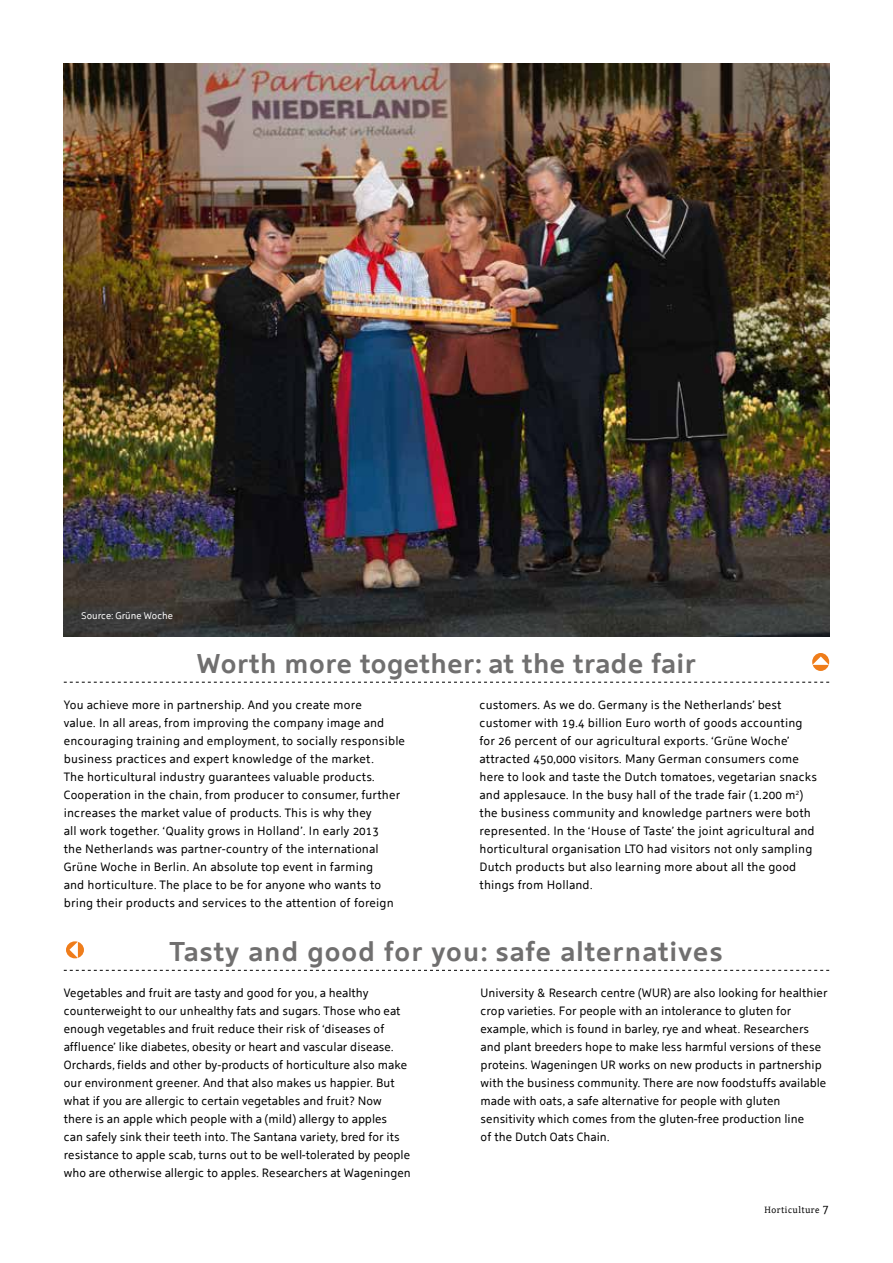
<style>
.page{position:relative;width:893px;height:1263px;background:#fff}
.page>*{position:absolute;margin:0;border:0;box-sizing:border-box;transform-origin:0 0}
.t1{font:700 27px "Holland Sans";letter-spacing:-.005em;color:#706f6f}
.t2{font:12px/18px "Holland Sans";letter-spacing:-.005em;color:#000}
.t3{font:9.75px "Holland Sans";letter-spacing:-.01em;color:#fff}
.t4{font:9px "Holland Serif";letter-spacing:.04em;color:#000}
.s1{font-size:12px}
</style>
<div class="page">
<img style="left:64px;top:64px;width:765px;height:573px">
<svg style="left:64px;top:970px;width:765px;height:1px"></svg>
<svg style="left:64px;top:682px;width:765px;height:1px"></svg>
<div style="left:812px;top:653px;width:17px;height:18px;background:#ef7d1b;border-radius:50%"></div>
<svg style="left:812px;top:656px;width:17px;height:9px"></svg>
<div style="left:66px;top:941px;width:18px;height:17px;background:#ef7d1b;border-radius:50%"></div>
<svg style="left:69px;top:942px;width:9px;height:16px"></svg>
<p class="t3" style="left:81px;top:608px;width:93px">Source: Grüne Woche</p>
<h1 class="t1" style="left:197px;top:641px;width:501px">Worth more together: at the trade fair</h1>
<p class="t2" style="left:480px;top:694px;width:339px">customers. As we do. Germany is the Netherlands’ best customer with 19.4 billion Euro worth of goods accounting for 26 percent of our agricultural exports. ‘Grüne Woche’ attracted 450,000 visitors. Many German consumers come here to look and taste the Dutch tomatoes, vegetarian snacks and applesauce. In the busy hall of the trade fair (1.200 m<sup>2</sup>) the business community and knowledge partners were both represented. In the ‘House of Taste’ the joint agricultural and horticultural organisation LTO had visitors not only sampling Dutch products but also learning more about all the good things from Holland.</p>
<p class="t2" style="left:64px;top:694px;width:343px">You achieve more in partnership. And you create more<br>value. In all areas, from improving the company image and encouraging training and employment, to socially responsible business practices and expert knowledge of the market.<br>The horticultural industry guarantees valuable products.<br>Cooperation in the chain, from producer to consumer, further increases the market value of products. This is why they<br>all work together. ‘Quality grows in Holland’. In early 2013<br>the Netherlands was partner-country of the international Grüne Woche in Berlin. An absolute top event in farming<br>and horticulture. The place to be for anyone who wants to bring their products and services to the attention of foreign</p>
<h1 class="t1" style="left:170px;top:929px;width:555px">Tasty and good for you: safe alternatives</h1>
<p class="t2" style="left:64px;top:982px;width:349px">Vegetables and fruit are tasty and good for you, a healthy counterweight to our unhealthy fats and sugars. Those who eat enough vegetables and fruit reduce their risk of ‘diseases of affluence’ like diabetes, obesity or heart and vascular disease.<br>Orchards, fields and other by-products of horticulture also make our environment greener. And that also makes us happier. But what if you are allergic to certain vegetables and fruit? Now there is an apple which people with a (mild) allergy to apples<br>can safely sink their teeth into. The Santana variety, bred for its resistance to apple scab, turns out to be well-tolerated by people who are otherwise allergic to apples. Researchers at Wageningen</p>
<p class="t2" style="left:481px;top:982px;width:348px">University &amp; Research centre (WUR) are also looking for healthier crop varieties. For people with an intolerance to gluten for example, which is found in barley, rye and wheat. Researchers and plant breeders hope to make less harmful versions of these proteins. Wageningen UR works on new products in partnership with the business community. There are now foodstuffs available made with oats, a safe alternative for people with gluten sensitivity which comes from the gluten-free production line<br>of the Dutch Oats Chain.</p>
<p class="t4" style="left:765px;top:1202px;width:66px">Horticulture <span class="s1">7</span></p>
</div>
